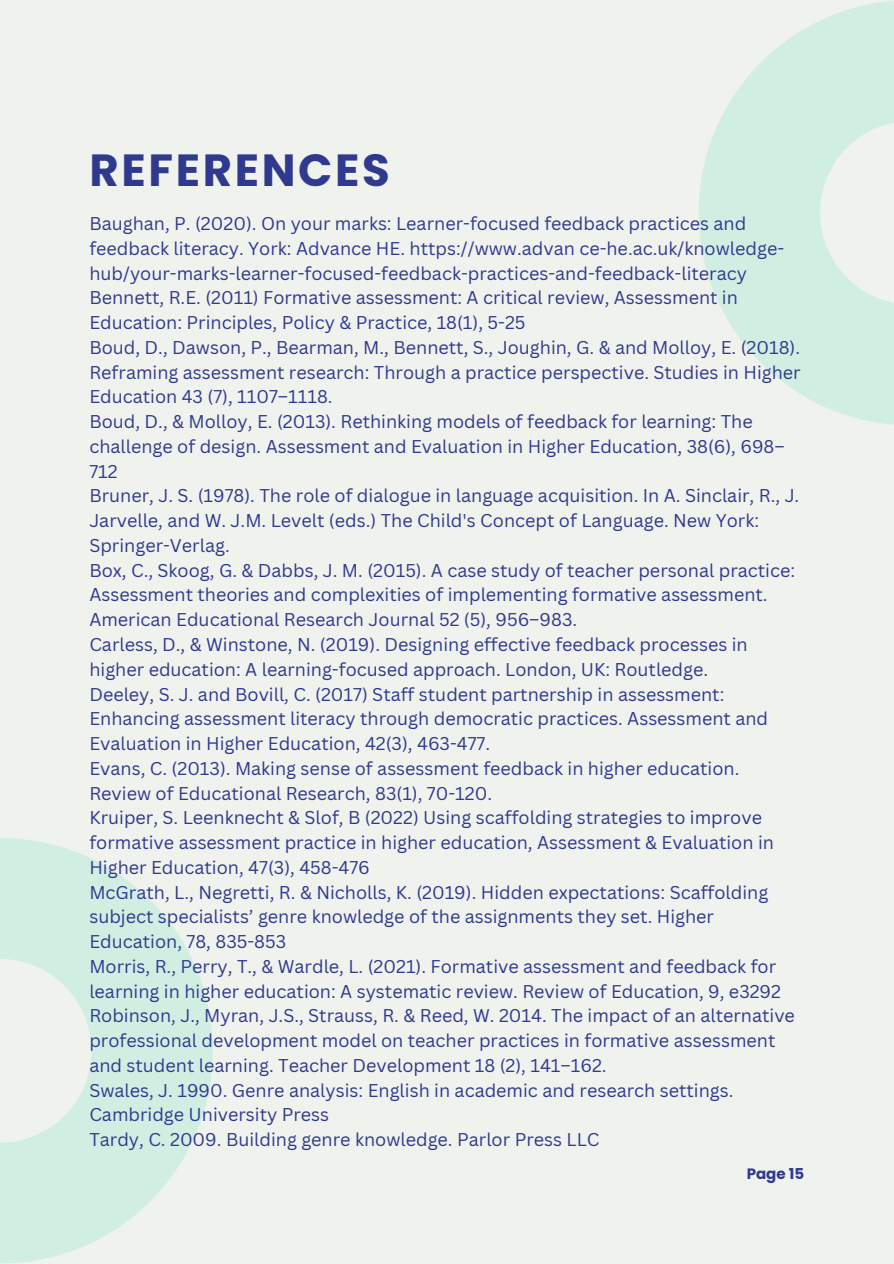
<style>
.page{position:relative;width:894px;height:1264px;background:#fff}
.page>*{position:absolute;margin:0;border:0;box-sizing:border-box;transform-origin:0 0}
.t1{font:700 45px "Poppins";letter-spacing:.06em;color:#2f398e}
.t2{font:18px/24.8px "Canva Sans";color:#2f398e}
.t3{font:700 15px "Poppins";color:#2f398e}
</style>
<div class="page">
<div style="left:0;top:0;width:893px;height:1263px;background:#eff2ed"></div>
<svg style="left:699px;top:1px;width:194px;height:424px;fill:#d1eee3"></svg>
<svg style="left:0;top:838px;width:213px;height:425px;fill:#d1eee3"></svg>
<p class="t1" style="left:89px;top:138px;width:302px">REFERENCES</p>
<h1 class="t2" style="left:89px;top:211px;width:712px">Baughan, P. (2020). On your marks: Learner-focused feedback practices and feedback literacy. York: Advance HE. https://www.advan ce-he.ac.uk/knowledge&shy;hub/your-marks-learner-focused-feedback-practices-and-feedback-literacy Bennett, R.E. (2011) Formative assessment: A critical review, Assessment in Education: Principles, Policy &amp; Practice, 18(1), 5-25<br>Boud, D., Dawson, P., Bearman, M., Bennett, S., Joughin, G. &amp; and Molloy, E. (2018).<br>Reframing assessment research: Through a practice perspective. Studies in Higher Education 43 (7), 1107–1118.<br>Boud, D., &amp; Molloy, E. (2013). Rethinking models of feedback for learning: The challenge of design. Assessment and Evaluation in Higher Education, 38(6), 698– 712<br>Bruner, J. S. (1978). The role of dialogue in language acquisition. In A. Sinclair, R., J.<br>Jarvelle, and W. J.M. Levelt (eds.) The Child's Concept of Language. New York:<br>Springer-Verlag.<br>Box, C., Skoog, G. &amp; Dabbs, J. M. (2015). A case study of teacher personal practice:<br>Assessment theories and complexities of implementing formative assessment.<br>American Educational Research Journal 52 (5), 956–983.<br>Carless, D., &amp; Winstone, N. (2019). Designing effective feedback processes in higher education: A learning-focused approach. London, UK: Routledge.<br>Deeley, S. J. and Bovill, C. (2017) Staff student partnership in assessment:<br>Enhancing assessment literacy through democratic practices. Assessment and Evaluation in Higher Education, 42(3), 463-477.<br>Evans, C. (2013). Making sense of assessment feedback in higher education.<br>Review of Educational Research, 83(1), 70-120.<br>Kruiper, S. Leenknecht &amp; Slof, B (2022) Using scaffolding strategies to improve formative assessment practice in higher education, Assessment &amp; Evaluation in Higher Education, 47(3), 458-476<br>McGrath, L., Negretti, R. &amp; Nicholls, K. (2019). Hidden expectations: Scaffolding subject specialists’ genre knowledge of the assignments they set. Higher Education, 78, 835-853<br>Morris, R., Perry, T., &amp; Wardle, L. (2021). Formative assessment and feedback for learning in higher education: A systematic review. Review of Education, 9, e3292<br>Robinson, J., Myran, J.S., Strauss, R. &amp; Reed, W. 2014. The impact of an alternative professional development model on teacher practices in formative assessment and student learning. Teacher Development 18 (2), 141–162.<br>Swales, J. 1990. Genre analysis: English in academic and research settings.<br>Cambridge University Press<br>Tardy, C. 2009. Building genre knowledge. Parlor Press LLC</h1>
<h2 class="t3" style="left:746px;top:1162px;width:59px">Page 15</h2>
</div>
